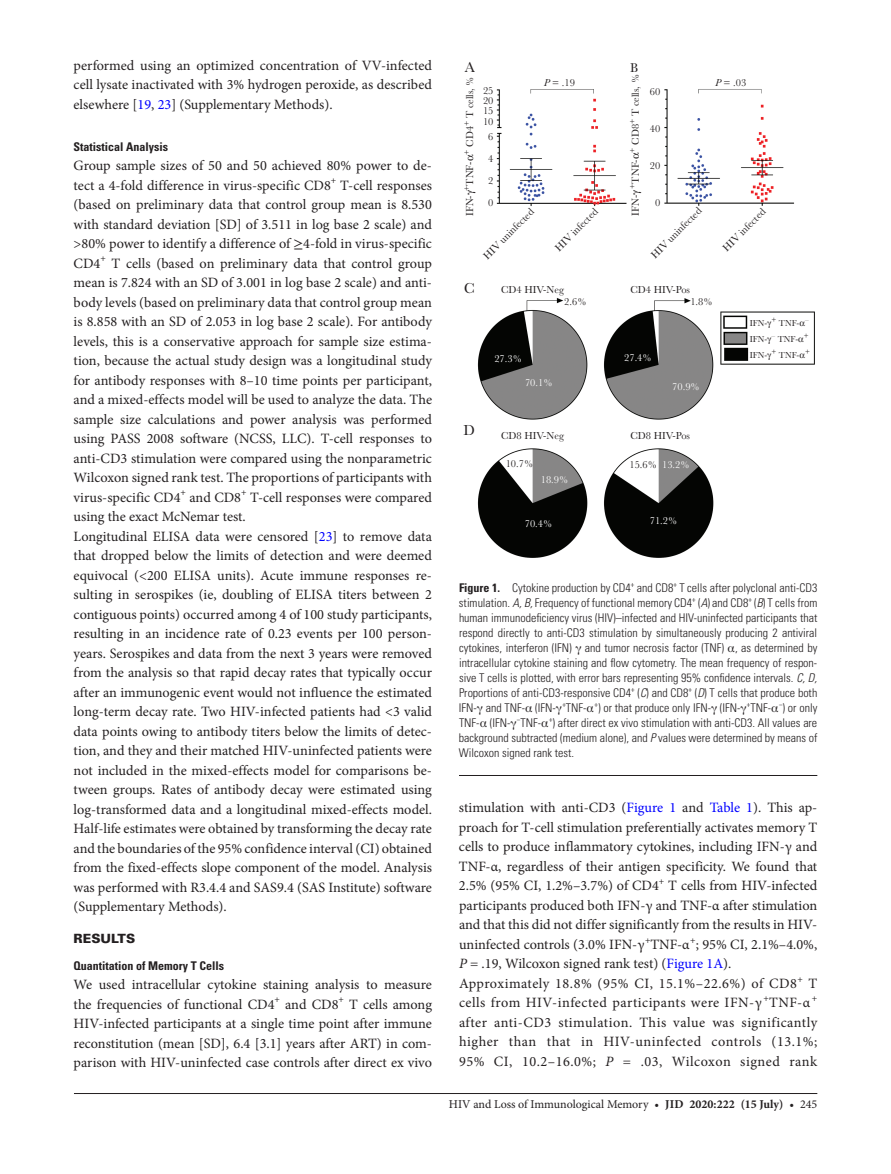
<style>
.page{position:relative;width:891px;height:1174px;background:#fff}
.page>*{position:absolute;margin:0;border:0;box-sizing:border-box;transform-origin:0 0}
.t1{font:15px "Baskerville MT Std";color:#231f20}
.t2{font:14.25px/19.5px "Minion Pro";color:#231f20;text-align:justify}
.t3{font:14.25px/19.5px "Minion Pro";letter-spacing:.025em;color:#231f20}
.t4{font:13.05px "Baskerville MT Std";color:#231f20}
.t5{font:900 12.75px "Univers LT Std";color:#231f20}
.t6{font:300 condensed 12px/15px "Univers LT Std";color:#231f20;text-align:justify}
.t7{font:12px "Minion Pro";color:#231f20}
.t8{font:700 condensed 12px "Univers LT Std";color:#231f20}
.t9{font:10.5px/22.2px "Baskerville MT Std";color:#231f20}
.t10{font:10.5px "Baskerville MT Std";color:#fff}
.t11{font:9.45px "Minion Pro";color:#231f20}
.t12{font:9px/16.2px "Baskerville MT Std";color:#231f20}
.s1{color:#00f}
.s2{font-family:"STIX General"}
.s3{font-style:italic}
.s4{font-weight:700}
.s5{font-family:"Gandhari Unicode";font-weight:400;font-stretch:normal}
</style>
<div class="page">
<hr style="left:74px;top:1093px;width:743px;height:1px;background:#231f20">
<hr style="left:459px;top:775px;width:358px;height:1px;background:#231f20">
<img style="left:497px;top:89px;width:297px;height:117px">
<img style="left:478px;top:298px;width:337px;height:260px">
<svg style="left:634px;top:190px;width:7px;height:5px"></svg>
<svg style="left:634px;top:153px;width:5px;height:6px"></svg>
<svg style="left:767px;top:321px;width:4px;height:7px"></svg>
<svg style="left:800px;top:321px;width:5px;height:5px"></svg>
<svg style="left:767px;top:337px;width:4px;height:7px"></svg>
<svg style="left:798px;top:337px;width:6px;height:5px"></svg>
<svg style="left:767px;top:354px;width:4px;height:6px"></svg>
<svg style="left:800px;top:354px;width:5px;height:4px"></svg>
<p class="t2" style="left:74px;top:55px;width:360px">performed using an optimized concentration of VV-infected cell lysate inactivated with 3% hydrogen peroxide, as described elsewhere [<span class="s1">19</span>, <span class="s1">23</span>] (Supplementary Methods).</p>
<p class="t8" style="left:74px;top:139px;width:96px">Statistical Analysis</p>
<p class="t2" style="left:74px;top:156px;width:360px;text-align:left">Group sample sizes of 50 and 50 achieved 80% power to de&shy;tect a 4-fold difference in virus-specific CD8<sup>+</sup> T-cell responses (based on preliminary data that control group mean is 8.530 with standard deviation [SD] of 3.511 in log base 2 scale) and &gt;80% power to identify a difference of <span class="s2">≥</span>4-fold in virus-specific CD4<sup>+</sup> T cells (based on preliminary data that control group mean is 7.824 with an SD of 3.001 in log base 2 scale) and anti&shy;body levels (based on preliminary data that control group mean is 8.858 with an SD of 2.053 in log base 2 scale). For antibody levels, this is a conservative approach for sample size estima&shy;tion, because the actual study design was a longitudinal study for antibody responses with 8–10 time points per participant, and a mixed-effects model will be used to analyze the data. The sample size calculations and power analysis was performed using PASS 2008 software (NCSS, LLC). T-cell responses to anti-CD3 stimulation were compared using the nonparametric Wilcoxon signed rank test. The proportions of participants with virus-specific CD4<sup>+</sup> and CD8<sup>+</sup> T-cell responses were compared using the exact McNemar test.<br>Longitudinal ELISA data were censored [<span class="s1">23</span>] to remove data that dropped below the limits of detection and were deemed equivocal (&lt;200 ELISA units). Acute immune responses re&shy;sulting in serospikes (ie, doubling of ELISA titers between 2 contiguous points) occurred among 4 of 100 study participants, resulting in an incidence rate of 0.23 events per 100 person&shy;years. Serospikes and data from the next 3 years were removed from the analysis so that rapid decay rates that typically occur after an immunogenic event would not influence the estimated long-term decay rate. Two HIV-infected patients had &lt;3 valid data points owing to antibody titers below the limits of detec&shy;tion, and they and their matched HIV-uninfected patients were not included in the mixed-effects model for comparisons be&shy;tween groups. Rates of antibody decay were estimated using log-transformed data and a longitudinal mixed-effects model.<br>Half-life estimates were obtained by transforming the decay rate and the boundaries of the 95% confidence interval (CI) obtained from the fixed-effects slope component of the model. Analysis was performed with R3.4.4 and SAS9.4 (SAS Institute) software (Supplementary Methods).</p>
<p class="t5" style="left:74px;top:930px;width:63px">RESULTS</p>
<p class="t8" style="left:74px;top:958px;width:152px">Quantitation of Memory T Cells</p>
<p class="t2" style="left:74px;top:975px;width:360px">We used intracellular cytokine staining analysis to measure the frequencies of functional CD4<sup>+</sup> and CD8</p>
<p class="t11" style="left:339px;top:993px;width:7px">+</p>
<p class="t2" style="left:74px;top:994px;width:360px;text-indent:276px">T cells among HIV-infected participants at a single time point after immune reconstitution (mean [SD], 6.4 [3.1] years after ART) in com&shy;parison with HIV-uninfected case controls after direct ex vivo</p>
<p class="t1" style="left:465px;top:58px;width:12px">A</p>
<p class="t4" style="left:630px;top:60px;width:10px">B</p>
<p class="t9" style="left:459px;top:216px;width:141px;rotate:-90deg">IFN- <sup>+</sup>TNF- <sup>+</sup> CD4<sup>+</sup> T cells, %</p>
<p class="t9" style="left:624px;top:216px;width:143px;rotate:-90deg">IFN- <sup>+</sup>TNF- <sup>+</sup> CD8<sup>+</sup> T cells, %</p>
<p class="t9" style="left:544px;top:71px;width:33px"><span class="s3">P</span> = .19</p>
<p class="t9" style="left:715px;top:71px;width:33px"><span class="s3">P</span> = .03</p>
<p class="t9" style="left:483px;top:80px;width:12px">25</p>
<p class="t9" style="left:650px;top:80px;width:12px">60</p>
<p class="t9" style="left:650px;top:117px;width:12px">40</p>
<p class="t9" style="left:650px;top:154px;width:12px">20</p>
<p class="t9" style="left:655px;top:191px;width:7px">0</p>
<p class="t9" style="left:483px;top:90px;width:12px">20</p>
<p class="t9" style="left:483px;top:106px;width:12px;line-height:10.2px">15<br>10</p>
<p class="t9" style="left:488px;top:125px;width:7px;text-align:justify">6<br>4<br>2<br>0</p>
<p class="t9" style="left:477px;top:250px;width:68px;rotate:-45deg">HIV uninfected</p>
<p class="t9" style="left:549px;top:241px;width:57px;rotate:-45deg">HIV infected</p>
<p class="t9" style="left:645px;top:248px;width:68px;rotate:-45deg">HIV uninfected</p>
<p class="t9" style="left:717px;top:241px;width:57px;rotate:-45deg">HIV infected</p>
<p class="t1" style="left:464px;top:279px;width:12px">C</p>
<p class="t1" style="left:464px;top:421px;width:13px">D</p>
<p class="t9" style="left:501px;top:278px;width:64px">CD4 HIV-Neg</p>
<p class="t9" style="left:630px;top:278px;width:61px">CD4 HIV-Pos</p>
<p class="t10" style="left:494px;top:352px;width:29px">27.3%</p>
<p class="t9" style="left:564px;top:291px;width:24px">2.6%</p>
<p class="t9" style="left:690px;top:291px;width:24px">1.8%</p>
<p class="t10" style="left:624px;top:351px;width:29px">27.4%</p>
<p class="t10" style="left:525px;top:377px;width:29px">70.1%</p>
<p class="t10" style="left:672px;top:380px;width:29px">70.9%</p>
<p class="t9" style="left:501px;top:425px;width:64px">CD8 HIV-Neg</p>
<p class="t9" style="left:630px;top:425px;width:61px">CD8 HIV-Pos</p>
<p class="t9" style="left:506px;top:453px;width:29px">10.7%</p>
<p class="t9" style="left:629px;top:454px;width:29px">15.6%</p>
<p class="t10" style="left:662px;top:459px;width:29px">13.2%</p>
<p class="t10" style="left:541px;top:474px;width:29px">18.9%</p>
<p class="t10" style="left:525px;top:518px;width:29px">70.4%</p>
<p class="t10" style="left:650px;top:515px;width:29px">71.2%</p>
<p class="t12" style="left:750px;top:315px;width:62px">IFN- <sup>+</sup> TNF- <sup>–<br></sup>IFN- <sup>–</sup> TNF- <sup>+<br></sup>IFN- <sup>+</sup> TNF- <sup>+</sup></p>
<p class="t6" style="left:459px;top:580px;width:360px"><span class="s4">Figure 1.</span> Cytokine production by CD4<sup>+</sup> and CD8<sup>+</sup> T cells after polyclonal anti-CD3 stimulation. <span class="s3">A, B,</span> Frequency of functional memory CD4<sup>+</sup> (<span class="s3">A</span>) and CD8<sup>+</sup> (<span class="s3">B</span>) T cells from human immunodeficiency virus (HIV)–infected and HIV-uninfected participants that respond directly to anti-CD3 stimulation by simultaneously producing 2 antiviral cytokines, interferon (IFN) <span class="s5">γ</span> and tumor necrosis factor (TNF) <span class="s5">α</span>, as determined by intracellular cytokine staining and flow cytometry. The mean frequency of respon&shy;sive T cells is plotted, with error bars representing 95% confidence intervals. <span class="s3">C, D, </span>Proportions of anti-CD3-responsive CD4<sup>+</sup> (<span class="s3">C</span>) and CD8<sup>+</sup> (<span class="s3">D</span>) T cells that produce both IFN-<span class="s5">γ</span> and TNF-<span class="s5">α</span> (IFN-<span class="s5">γ</span><sup>+</sup>TNF-<span class="s5">α</span><sup>+</sup>) or that produce only IFN-<span class="s5">γ</span> (IFN-<span class="s5">γ</span><sup>+</sup>TNF-<span class="s5">α</span><sup>−</sup>) or only TNF-<span class="s5">α</span> (IFN-<span class="s5">γ</span><sup>−</sup>TNF-<span class="s5">α</span><sup>+</sup>) after direct ex vivo stimulation with anti-CD3. All values are background subtracted (medium alone), and <span class="s3">P</span> values were determined by means of Wilcoxon signed rank test.</p>
<p class="t2" style="left:459px;top:798px;width:360px">stimulation with anti-CD3 (<span class="s1">Figure 1</span> and <span class="s1">Table 1</span>). This ap&shy;proach for T-cell stimulation preferentially activates memory T cells to produce inflammatory cytokines, including IFN-γ and TNF-α, regardless of their antigen specificity. We found that 2.5% (95% CI, 1.2%–3.7%) of CD4<sup>+</sup> T cells from HIV-infected participants produced both IFN-γ and TNF-α after stimulation and that this did not differ significantly from the results in HIV&shy;uninfected controls (3.0% IFN-γ<sup>+</sup>TNF-α ; 95% CI, 2.1%–4.0%,</p>
<p class="t11" style="left:690px;top:933px;width:7px">+</p>
<p class="t3" style="left:459px;top:954px;width:360px"><span class="s3">P</span> = .19, Wilcoxon signed rank test) (<span class="s1">Figure 1A</span>).<br>Approximately 18.8% (95% CI, 15.1%–22.6%) of CD8<sup>+</sup> T cells from HIV-infected participants were IFN-γ <sup>+</sup>TNF-α</p>
<p class="t11" style="left:812px;top:992px;width:7px">+</p>
<p class="t2" style="left:459px;top:1013px;width:360px">after anti-CD3 stimulation. This value was significantly higher than that in HIV-uninfected controls (13.1%; 95% CI, 10.2–16.0%; <span class="s3">P</span> = .03, Wilcoxon signed rank</p>
<p class="t7" style="left:449px;top:1096px;width:370px">HIV and Loss of Immunological Memory • <span class="s4">jid 2020:222 (15 July)</span> • 245</p>
</div>
